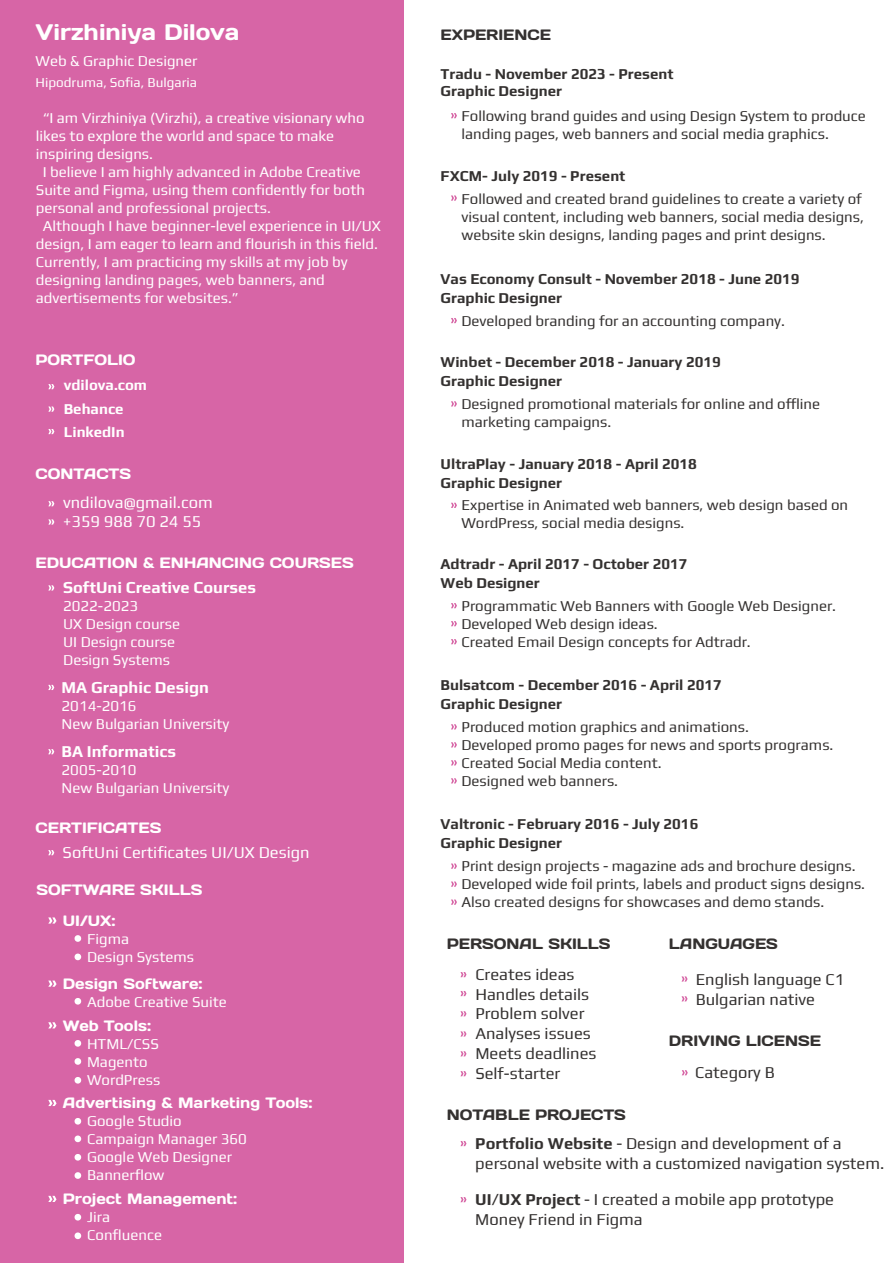
<style>
.page{position:relative;width:893px;height:1263px;background:#fff}
.page>*{position:absolute;margin:0;border:0;box-sizing:border-box;transform-origin:0 0}
.t1{font:22.5px "Days One";color:#fff}
.t2{font:16.5px/19.8px "Play";color:#343130}
.t3{font:16.5px/19.8px "Play";color:#fff}
.t4{font:700 16.5px "Play";color:#fff}
.t5{font:15px/18px "Play";color:#343130}
.t6{font:15px/18px "Play";color:#fff}
.t7{font:700 15px/19px "Play";color:#343130}
.t8{font:15px/18px "Days One";color:#fff}
.t9{font:15px "Days One";color:#343130}
.t10{font:700 15px "Play";color:#fff}
.t11{font:13.5px "Play";color:#fff}
.s1{font-family:"Days One"}
.s2{font-family:"Play"}
.s3{font-weight:700}
</style>
<div class="page">
<div style="left:0;top:0;width:404px;height:1263px;background:#d765a6"></div>
<svg style="left:48px;top:501px;width:6px;height:5px"></svg>
<svg style="left:48px;top:519px;width:6px;height:6px"></svg>
<svg style="left:48px;top:406px;width:6px;height:6px"></svg>
<svg style="left:48px;top:384px;width:6px;height:5px"></svg>
<svg style="left:48px;top:429px;width:6px;height:5px"></svg>
<svg style="left:48px;top:685px;width:6px;height:5px"></svg>
<svg style="left:48px;top:749px;width:6px;height:5px"></svg>
<svg style="left:48px;top:585px;width:6px;height:5px"></svg>
<svg style="left:48px;top:850px;width:6px;height:5px"></svg>
<svg style="left:460px;top:972px;width:6px;height:5px"></svg>
<svg style="left:460px;top:1141px;width:6px;height:5px"></svg>
<svg style="left:460px;top:1197px;width:6px;height:5px"></svg>
<svg style="left:460px;top:991px;width:6px;height:5px"></svg>
<svg style="left:460px;top:1011px;width:6px;height:5px"></svg>
<svg style="left:460px;top:1031px;width:6px;height:5px"></svg>
<svg style="left:460px;top:1051px;width:6px;height:5px"></svg>
<svg style="left:460px;top:1071px;width:6px;height:5px"></svg>
<svg style="left:681px;top:976px;width:7px;height:5px"></svg>
<svg style="left:681px;top:996px;width:7px;height:5px"></svg>
<svg style="left:682px;top:1070px;width:6px;height:5px"></svg>
<svg style="left:451px;top:195px;width:6px;height:6px"></svg>
<svg style="left:451px;top:113px;width:6px;height:5px"></svg>
<svg style="left:451px;top:318px;width:6px;height:5px"></svg>
<svg style="left:451px;top:401px;width:6px;height:5px"></svg>
<svg style="left:451px;top:503px;width:6px;height:5px"></svg>
<svg style="left:451px;top:603px;width:6px;height:5px"></svg>
<svg style="left:451px;top:621px;width:6px;height:5px"></svg>
<svg style="left:451px;top:639px;width:6px;height:5px"></svg>
<svg style="left:451px;top:724px;width:6px;height:5px"></svg>
<svg style="left:451px;top:742px;width:6px;height:5px"></svg>
<svg style="left:451px;top:760px;width:6px;height:5px"></svg>
<svg style="left:451px;top:778px;width:6px;height:5px"></svg>
<svg style="left:451px;top:863px;width:6px;height:6px"></svg>
<svg style="left:451px;top:899px;width:6px;height:6px"></svg>
<svg style="left:451px;top:881px;width:6px;height:6px"></svg>
<svg style="left:48px;top:917px;width:9px;height:6px"></svg>
<svg style="left:48px;top:1022px;width:9px;height:6px"></svg>
<svg style="left:48px;top:1196px;width:9px;height:6px"></svg>
<svg style="left:48px;top:1100px;width:9px;height:6px"></svg>
<svg style="left:48px;top:980px;width:9px;height:7px"></svg>
<svg style="left:75px;top:935px;width:6px;height:7px"></svg>
<svg style="left:75px;top:953px;width:6px;height:7px"></svg>
<svg style="left:75px;top:998px;width:6px;height:6px"></svg>
<svg style="left:75px;top:1040px;width:6px;height:7px"></svg>
<svg style="left:75px;top:1058px;width:6px;height:7px"></svg>
<svg style="left:75px;top:1077px;width:6px;height:6px"></svg>
<svg style="left:75px;top:1214px;width:6px;height:6px"></svg>
<svg style="left:75px;top:1232px;width:6px;height:7px"></svg>
<svg style="left:75px;top:1118px;width:6px;height:6px"></svg>
<svg style="left:75px;top:1135px;width:6px;height:7px"></svg>
<svg style="left:75px;top:1154px;width:6px;height:6px"></svg>
<svg style="left:75px;top:1172px;width:6px;height:7px"></svg>
<p class="t1" style="left:36px;top:18px;width:205px">Virzhiniya Dilova</p>
<p class="t6" style="left:36px;top:51px;width:163px">Web &amp; Graphic Designer</p>
<p class="t11" style="left:36px;top:73px;width:163px">Hipodruma, Sofia, Bulgaria</p>
<p class="t6" style="left:43px;top:108px;width:323px">“I am Virzhiniya (Virzhi), a creative visionary who</p>
<p class="t6" style="left:36px;top:126px;width:300px">likes to explore the world and space to make</p>
<p class="t6" style="left:36px;top:144px;width:119px">inspiring designs.</p>
<p class="t6" style="left:43px;top:162px;width:320px">I believe I am highly advanced in Adobe Creative</p>
<p class="t6" style="left:36px;top:180px;width:331px">Suite and Figma, using them confidently for both</p>
<p class="t6" style="left:36px;top:198px;width:237px">personal and professional projects.</p>
<p class="t6" style="left:43px;top:216px;width:340px">Although I have beginner-level experience in UI/UX</p>
<p class="t6" style="left:36px;top:234px;width:344px">design, I am eager to learn and flourish in this field.</p>
<p class="t6" style="left:36px;top:252px;width:313px">Currently, I am practicing my skills at my job by</p>
<p class="t6" style="left:36px;top:270px;width:291px">designing landing pages, web banners, and</p>
<p class="t6" style="left:36px;top:288px;width:204px">advertisements for websites.”</p>
<p class="t8" style="left:36px;top:351px;width:102px">PORTFOLIO</p>
<p class="t10" style="left:64px;top:374px;width:85px">vdilova.com</p>
<p class="t10" style="left:64px;top:398px;width:61px">Behance</p>
<p class="t10" style="left:64px;top:421px;width:62px">LinkedIn</p>
<p class="t8" style="left:36px;top:464px;width:97px">CONTACTS</p>
<p class="t3" style="left:63px;top:491px;width:151px">vndilova@gmail.com +359 988 70 24 55</p>
<p class="t8" style="left:36px;top:554px;width:320px">EDUCATION &amp; ENHANCING COURSES</p>
<p class="t4" style="left:63px;top:576px;width:194px">SoftUni Creative Courses</p>
<p class="t6" style="left:63px;top:596px;width:118px">2022-2023<br>UX Design course<br>UI Design course<br>Design Systems</p>
<p class="t4" style="left:62px;top:676px;width:149px">MA Graphic Design</p>
<p class="t6" style="left:62px;top:696px;width:169px">2014-2016<br>New Bulgarian University</p>
<p class="t4" style="left:62px;top:739px;width:116px">BA Informatics</p>
<p class="t6" style="left:62px;top:760px;width:169px">2005-2010<br>New Bulgarian University</p>
<p class="t8" style="left:36px;top:818px;width:127px">CERTIFICATES</p>
<p class="t3" style="left:63px;top:841px;width:248px">SoftUni Certificates UI/UX Design</p>
<p class="t8" style="left:37px;top:880px;width:167px">SOFTWARE SKILLS</p>
<p class="t6" style="left:87px;top:911px;width:109px;text-indent:-24px"><span class="s1">UI/UX:<br></span>Figma<br>Design Systems</p>
<p class="t6" style="left:87px;top:974px;width:141px;text-indent:-24px"><span class="s1">Design Software:<br></span>Adobe Creative Suite</p>
<p class="t6" style="left:87px;top:1016px;width:75px;text-indent:-24px"><span class="s1">Web Tools:<br></span>HTML/CSS<br>Magento<br>WordPress</p>
<p class="t6" style="left:87px;top:1093px;width:227px;text-indent:-24px"><span class="s1">Advertising &amp; Marketing Tools:<br></span>Google Studio<br>Campaign Manager 360<br>Google Web Designer<br>Bannerflow</p>
<p class="t8" style="left:87px;top:1190px;width:152px;text-indent:-24px">Project Management:<br><span class="s2">Jira<br>Confluence</span></p>
<p class="t9" style="left:441px;top:25px;width:112px">EXPERIENCE</p>
<p class="t7" style="left:441px;top:64px;width:234px;line-height:17.5px">Tradu - November 2023 - Present<br>Graphic Designer</p>
<p class="t5" style="left:461px;top:106px;width:406px">Following brand guides and using Design System to produce landing pages, web banners and social media graphics.</p>
<p class="t5" style="left:461px;top:163px;width:402px;line-height:23.1px;text-indent:-21px"><span class="s3">FXCM- July 2019 - Present<br></span>Followed and created brand guidelines to create a variety of</p>
<p class="t5" style="left:461px;top:207px;width:404px">visual content, including web banners, social media designs, website skin designs, landing pages and print designs.</p>
<p class="t7" style="left:441px;top:268px;width:360px">Vas Economy Consult - November 2018 - June 2019<br>Graphic Designer</p>
<p class="t5" style="left:461px;top:310px;width:325px">Developed branding for an accounting company.</p>
<p class="t7" style="left:441px;top:351px;width:282px">Winbet - December 2018 - January 2019<br>Graphic Designer</p>
<p class="t5" style="left:461px;top:394px;width:360px">Designed promotional materials for online and offline marketing campaigns.</p>
<p class="t7" style="left:441px;top:453px;width:258px">UltraPlay - January 2018 - April 2018<br>Graphic Designer</p>
<p class="t5" style="left:461px;top:495px;width:388px">Expertise in Animated web banners, web design based on<br>WordPress, social media designs.</p>
<p class="t7" style="left:441px;top:553px;width:248px">Adtradr - April 2017 - October 2017<br>Web Designer</p>
<p class="t5" style="left:461px;top:596px;width:376px">Programmatic Web Banners with Google Web Designer.<br>Developed Web design ideas.<br>Created Email Design concepts for Adtradr.</p>
<p class="t7" style="left:441px;top:674px;width:283px">Bulsatcom - December 2016 - April 2017<br>Graphic Designer</p>
<p class="t5" style="left:461px;top:717px;width:373px">Produced motion graphics and animations.<br>Developed promo pages for news and sports programs.<br>Created Social Media content.<br>Designed web banners.</p>
<p class="t7" style="left:441px;top:814px;width:259px">Valtronic - February 2016 - July 2016<br>Graphic Designer</p>
<p class="t5" style="left:461px;top:856px;width:405px">Print design projects - magazine ads and brochure designs.<br>Developed wide foil prints, labels and product signs designs.<br>Also created designs for showcases and demo stands.</p>
<p class="t9" style="left:447px;top:934px;width:165px">PERSONAL SKILLS</p>
<p class="t2" style="left:475px;top:963px;width:123px">Creates ideas<br>Handles details<br>Problem solver<br>Analyses issues<br>Meets deadlines<br>Self-starter</p>
<p class="t9" style="left:447px;top:1104px;width:181px">NOTABLE PROJECTS</p>
<p class="t9" style="left:669px;top:934px;width:110px">LANGUAGES</p>
<p class="t2" style="left:696px;top:968px;width:150px">English language C1<br>Bulgarian native</p>
<p class="t9" style="left:669px;top:1031px;width:154px">DRIVING LICENSE</p>
<p class="t2" style="left:695px;top:1061px;width:81px">Category B</p>
<p class="t2" style="left:475px;top:1132px;width:410px"><span class="s3">Portfolio Website</span> - Design and development of a personal website with a customized navigation system.</p>
<p class="t2" style="left:475px;top:1188px;width:360px"><span class="s3">UI/UX Project</span> - I created a mobile app prototype<br>Money Friend in Figma</p>
</div>
